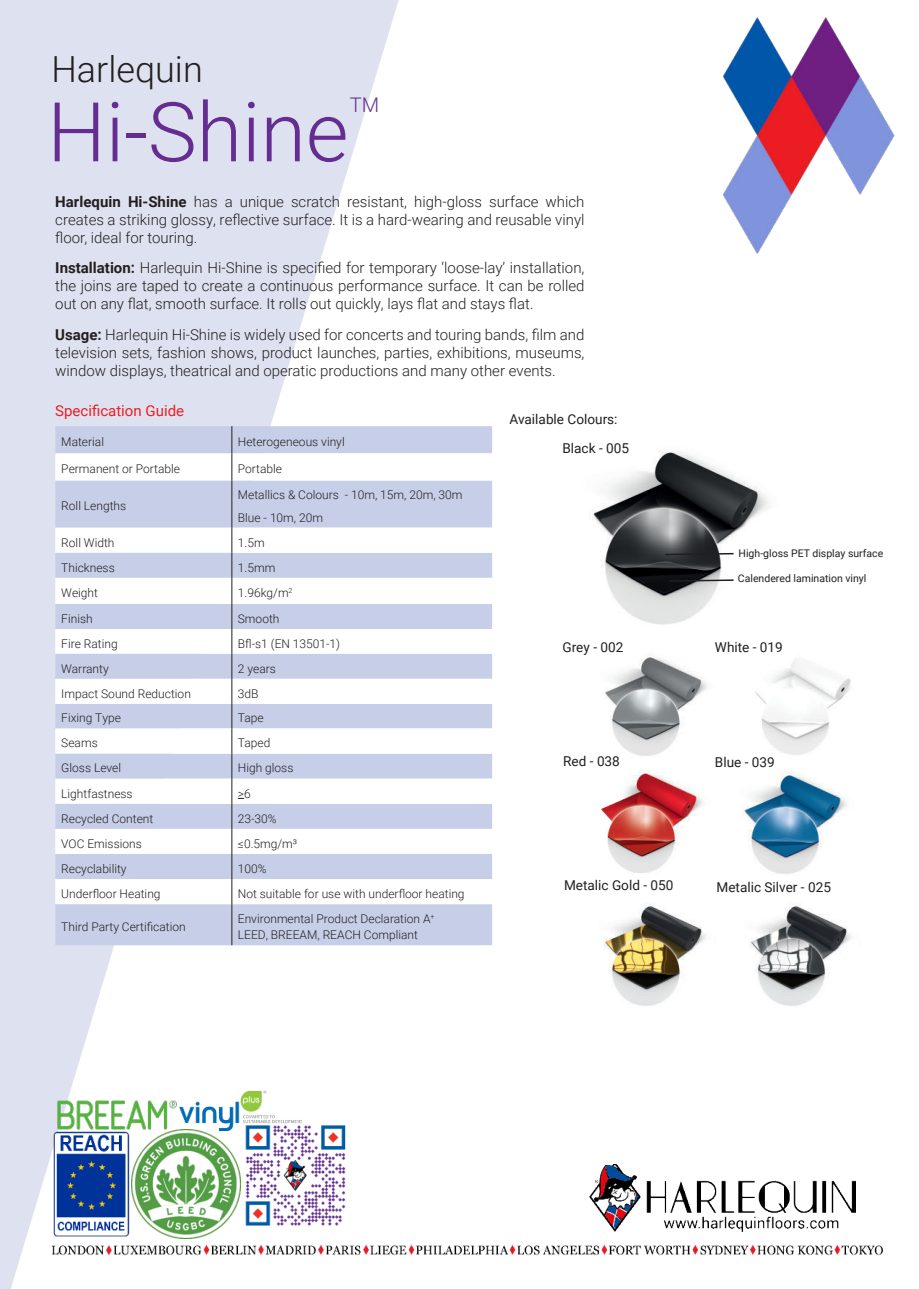
<style>
.page{position:relative;width:919px;height:1289px;background:#fff}
.page>*{position:absolute;margin:0;border:0;box-sizing:border-box;transform-origin:0 0}
.t1{font:300 82.5px "Roboto";color:#652d91}
.t2{font:300 36px "Roboto";color:#231f20}
.t3{font:300 20.1px "Roboto";color:#652d91}
.t4{font:300 15px/18px "Roboto";color:#231f20;text-align:justify}
.t5{font:15px "Roboto";color:#ee1d23}
.t6{font:13.65px "Roboto";color:#231f20}
.t7{font:300 12px/22.5px "Roboto";color:#231f20}
.t8{font:10.5px "Roboto";color:#231f20}
.s1{font-weight:700}
</style>
<div class="page">
<svg style="left:0;top:0;width:402px;height:1288px;fill:#dee2f0"></svg>
<img style="left:590px;top:1164px;width:265px;height:67px">
<img style="left:605px;top:655px;width:103px;height:101px">
<img style="left:592px;top:451px;width:178px;height:174px">
<img style="left:755px;top:659px;width:96px;height:96px">
<img style="left:601px;top:769px;width:103px;height:104px">
<img style="left:603px;top:903px;width:103px;height:103px">
<img style="left:742px;top:772px;width:105px;height:102px">
<img style="left:749px;top:903px;width:102px;height:103px">
<svg style="left:663px;top:552px;width:72px;height:4px"></svg>
<svg style="left:667px;top:578px;width:68px;height:4px"></svg>
<div style="left:55px;top:426px;width:437px;height:519px;background:#c7cee7"></div>
<svg style="left:55px;top:453px;width:437px;height:451px"></svg>
<svg style="left:231px;top:426px;width:1px;height:54px"></svg>
<hr style="left:231px;top:480px;width:1px;height:47px;background:#231f20">
<svg style="left:231px;top:527px;width:1px;height:377px"></svg>
<hr style="left:231px;top:904px;width:1px;height:41px;background:#231f20">
<img style="left:723px;top:17px;width:172px;height:237px">
<img style="left:240px;top:1123px;width:105px;height:107px">
<img style="left:57px;top:1100px;width:119px;height:29px">
<img style="left:133px;top:1129px;width:107px;height:108px">
<img style="left:180px;top:1090px;width:121px;height:40px">
<img style="left:47px;top:1124px;width:86px;height:113px">
<img style="left:52px;top:1240px;width:831px;height:48px">
<h2 class="t2" style="left:51px;top:55px;width:153px">Harlequin</h2>
<h1 class="t1" style="left:47px;top:99px;width:303px">Hi-Shine</h1>
<p class="t4" style="left:55px;top:193px;width:530px"><span class="s1">Harlequin Hi-Shine</span> has a unique scratch resistant, high-gloss surface which creates a striking glossy, reflective surface. It is a hard-wearing and reusable vinyl floor, ideal for touring.</p>
<p class="t4" style="left:55px;top:258px;width:530px"><span class="s1">Installation:</span> Harlequin Hi-Shine is specified for temporary ‘loose-lay’ installation, the joins are taped to create a continuous performance surface. It can be rolled out on any flat, smooth surface. It rolls out quickly, lays flat and stays flat.</p>
<p class="t4" style="left:55px;top:325px;width:530px"><span class="s1">Usage:</span> Harlequin Hi-Shine is widely used for concerts and touring bands, film and television sets, fashion shows, product launches, parties, exhibitions, museums, window displays, theatrical and operatic productions and many other events.</p>
<p class="t6" style="left:509px;top:413px;width:109px">Available Colours:</p>
<h3 class="t3" style="left:350px;top:96px;width:31px">TM</h3>
<p class="t5" style="left:55px;top:400px;width:130px">Specification Guide</p>
<p class="t7" style="left:61px;top:431px;width:44px">Material</p>
<p class="t7" style="left:238px;top:430px;width:108px">Heterogeneous vinyl</p>
<p class="t7" style="left:61px;top:457px;width:120px">Permanent or Portable</p>
<p class="t7" style="left:238px;top:457px;width:46px">Portable</p>
<p class="t7" style="left:61px;top:496px;width:66px">Roll Lengths</p>
<p class="t7" style="left:238px;top:483px;width:226px">Metallics &amp; Colours - 10m, 15m, 20m, 30m<br>Blue - 10m, 20m</p>
<p class="t7" style="left:61px;top:530px;width:55px">Roll Width</p>
<p class="t7" style="left:238px;top:530px;width:28px">1.5m</p>
<p class="t7" style="left:61px;top:557px;width:55px">Thickness</p>
<p class="t7" style="left:238px;top:555px;width:39px">1.5mm</p>
<p class="t7" style="left:61px;top:582px;width:38px">Weight</p>
<p class="t7" style="left:238px;top:581px;width:56px">1.96kg/m<sup>2</sup></p>
<p class="t7" style="left:61px;top:608px;width:33px">Finish</p>
<p class="t7" style="left:238px;top:606px;width:43px">Smooth</p>
<p class="t7" style="left:61px;top:633px;width:58px">Fire Rating</p>
<p class="t7" style="left:238px;top:631px;width:104px">Bfl-s1 (EN 13501-1)</p>
<p class="t7" style="left:61px;top:658px;width:49px">Warranty</p>
<p class="t7" style="left:238px;top:656px;width:40px">2 years</p>
<p class="t7" style="left:61px;top:681px;width:131px">Impact Sound Reduction</p>
<p class="t7" style="left:238px;top:681px;width:22px">3dB</p>
<p class="t7" style="left:61px;top:706px;width:61px">Fixing Type</p>
<p class="t7" style="left:238px;top:708px;width:27px">Tape</p>
<p class="t7" style="left:61px;top:731px;width:38px">Seams</p>
<p class="t7" style="left:238px;top:731px;width:34px">Taped</p>
<p class="t7" style="left:61px;top:756px;width:61px">Gloss Level</p>
<p class="t7" style="left:238px;top:758px;width:57px">High gloss</p>
<p class="t7" style="left:61px;top:783px;width:73px">Lightfastness</p>
<p class="t7" style="left:238px;top:783px;width:14px">&gt;6</p>
<p class="t7" style="left:61px;top:806px;width:93px">Recycled Content</p>
<p class="t7" style="left:238px;top:806px;width:40px">23-30%</p>
<p class="t7" style="left:61px;top:831px;width:82px">VOC Emissions</p>
<p class="t7" style="left:238px;top:831px;width:61px">≤0.5mg/m³</p>
<p class="t7" style="left:61px;top:856px;width:67px">Recyclability</p>
<p class="t7" style="left:238px;top:856px;width:30px">100%</p>
<p class="t7" style="left:61px;top:882px;width:101px">Underfloor Heating</p>
<p class="t7" style="left:238px;top:882px;width:228px">Not suitable for use with underfloor heating</p>
<p class="t7" style="left:61px;top:915px;width:126px">Third Party Certification</p>
<p class="t7" style="left:238px;top:909px;width:198px;line-height:16.5px">Environmental Product Declaration A<sup>+<br></sup>LEED, BREEAM, REACH Compliant</p>
<p class="t6" style="left:562px;top:442px;width:68px">Black - 005</p>
<p class="t8" style="left:738px;top:549px;width:146px">High-gloss PET display surface</p>
<p class="t8" style="left:737px;top:574px;width:130px">Calendered lamination vinyl</p>
<p class="t6" style="left:562px;top:641px;width:62px">Grey - 002</p>
<p class="t6" style="left:715px;top:641px;width:69px">White - 019</p>
<p class="t6" style="left:563px;top:755px;width:58px">Red - 038</p>
<p class="t6" style="left:715px;top:756px;width:61px">Blue - 039</p>
<p class="t6" style="left:564px;top:879px;width:111px">Metalic Gold - 050</p>
<p class="t6" style="left:716px;top:881px;width:116px">Metalic Silver - 025</p>
</div>
